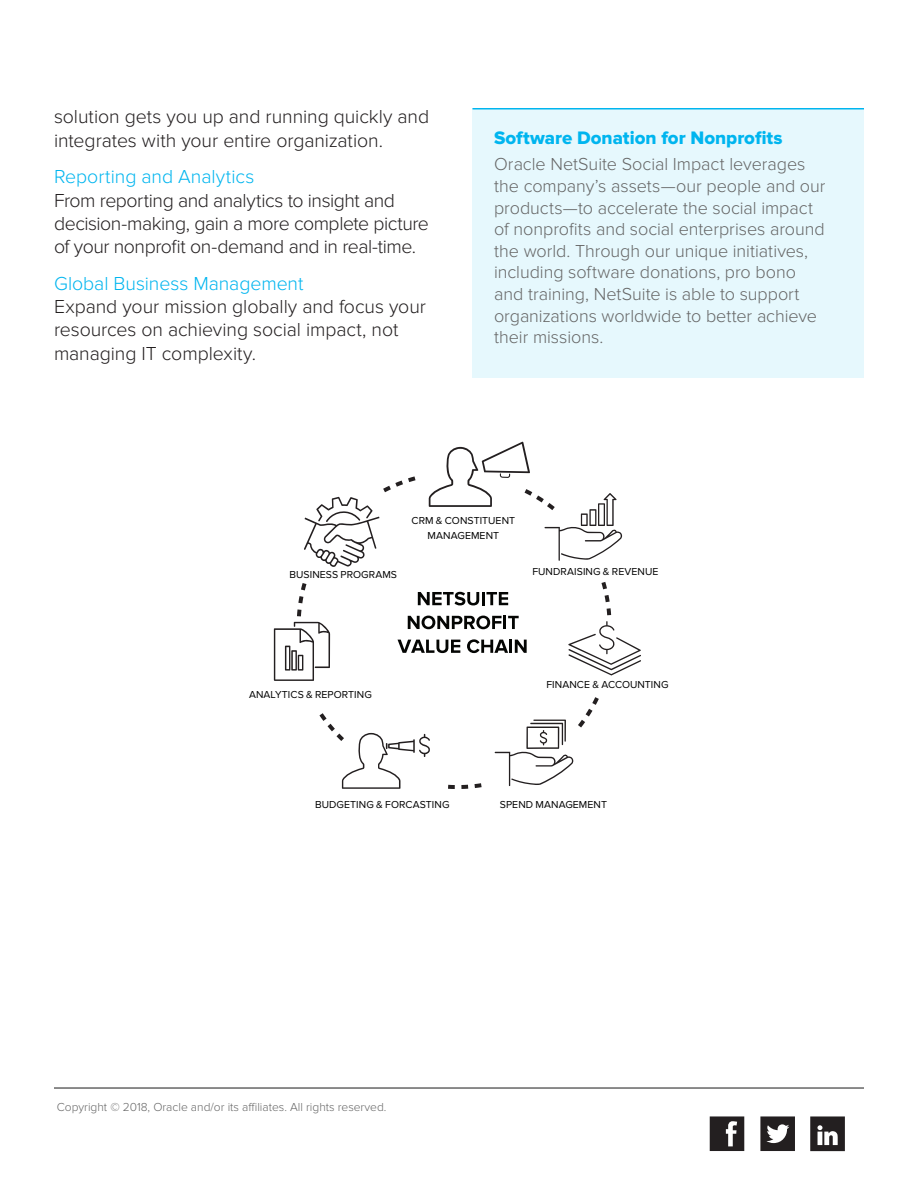
<style>
.page{position:relative;width:918px;height:1188px;background:#fff}
.page>*{position:absolute;margin:0;border:0;box-sizing:border-box;transform-origin:0 0}
.Main_Body_2016{font:300 19.5px/23.2px "Proxima Nova";letter-spacing:-.005em;color:#231f20}
.Main_Body_2016-2{font:300 19.5px/23.2px "Proxima Nova";letter-spacing:-.025em;color:#231f20}
.h2_blue{font:300 19.5px "Proxima Nova";letter-spacing:-.005em;color:#00b5ef}
.H3_sidebar_blue_head{font:18.75px "Proxima Nova Extrabld";color:#00b5ef}
.sidebar{font:300 18px/21.6px "Proxima Nova";letter-spacing:-.005em;color:#666}
.t1{font:300 12px "Proxima Nova";color:#666}
.Caption_2016{font:10.5px/15px "Proxima Nova";letter-spacing:.005em;color:#000;text-align:center}
</style>
<div class="page">
<hr style="left:54px;top:1087px;width:810px;height:2px;background:#666">
<svg style="left:710px;top:1116px;width:34px;height:35px"></svg>
<svg style="left:760px;top:1116px;width:35px;height:35px"></svg>
<svg style="left:810px;top:1116px;width:35px;height:35px"></svg>
<div style="left:472px;top:108px;width:392px;height:270px;background:#e6f8fd"></div>
<hr style="left:472px;top:108px;width:392px;height:2px;background:#00b5ef">
<svg style="left:568px;top:621px;width:73px;height:54px"></svg>
<svg style="left:274px;top:622px;width:56px;height:59px"></svg>
<svg style="left:429px;top:442px;width:193px;height:119px"></svg>
<svg style="left:607px;top:608px;width:4px;height:7px"></svg>
<svg style="left:605px;top:595px;width:5px;height:7px"></svg>
<svg style="left:601px;top:582px;width:6px;height:7px"></svg>
<svg style="left:495px;top:697px;width:104px;height:89px"></svg>
<svg style="left:448px;top:785px;width:7px;height:4px"></svg>
<svg style="left:461px;top:785px;width:7px;height:4px"></svg>
<svg style="left:475px;top:783px;width:7px;height:5px"></svg>
<svg style="left:319px;top:713px;width:111px;height:76px"></svg>
<svg style="left:301px;top:583px;width:5px;height:7px"></svg>
<svg style="left:298px;top:596px;width:5px;height:7px"></svg>
<svg style="left:297px;top:609px;width:4px;height:7px"></svg>
<svg style="left:304px;top:476px;width:112px;height:91px"></svg>
<svg style="left:418px;top:592px;width:90px;height:13px"></svg>
<svg style="left:408px;top:616px;width:111px;height:13px"></svg>
<svg style="left:398px;top:640px;width:62px;height:13px"></svg>
<svg style="left:467px;top:639px;width:60px;height:14px"></svg>
<p class="Main_Body_2016" style="left:54px;top:106px;width:377px">solution gets you up and running quickly and integrates with your entire organization.</p>
<p class="h2_blue" style="left:54px;top:166px;width:202px">Reporting and Analytics</p>
<p class="Main_Body_2016-2" style="left:54px;top:189px;width:376px">From reporting and analytics to insight and decision-making, gain a more complete picture of your nonprofit on-demand and in real-time.</p>
<p class="h2_blue" style="left:54px;top:272px;width:251px">Global Business Management</p>
<p class="Main_Body_2016" style="left:54px;top:295px;width:373px">Expand your mission globally and focus your resources on achieving social impact, not managing IT complexity.</p>
<p class="H3_sidebar_blue_head" style="left:494px;top:127px;width:290px">Software Donation for Nonprofits</p>
<p class="sidebar" style="left:494px;top:154px;width:333px">Oracle NetSuite Social Impact leverages the company’s assets—our people and our products—to accelerate the social impact of nonprofits and social enterprises around the world. Through our unique initiatives, including software donations, pro bono and training, NetSuite is able to support organizations worldwide to better achieve their missions.</p>
<p class="Caption_2016" style="left:290px;top:567px;width:109px">BUSINESS PROGRAMS</p>
<p class="Caption_2016" style="left:412px;top:514px;width:105px">CRM &amp; CONSTITUENT<br>MANAGEMENT</p>
<p class="Caption_2016" style="left:532px;top:564px;width:128px">FUNDRAISING &amp; REVENUE</p>
<p class="Caption_2016" style="left:249px;top:687px;width:124px">ANALYTICS &amp; REPORTING</p>
<p class="Caption_2016" style="left:546px;top:677px;width:124px">FINANCE &amp; ACCOUNTING</p>
<p class="Caption_2016" style="left:315px;top:797px;width:136px">BUDGETING &amp; FORCASTING</p>
<p class="Caption_2016" style="left:500px;top:797px;width:109px">SPEND MANAGEMENT</p>
<p class="t1" style="left:57px;top:1100px;width:331px">Copyright © 2018, Oracle and/or its affiliates. All rights reserved.</p>
</div>
